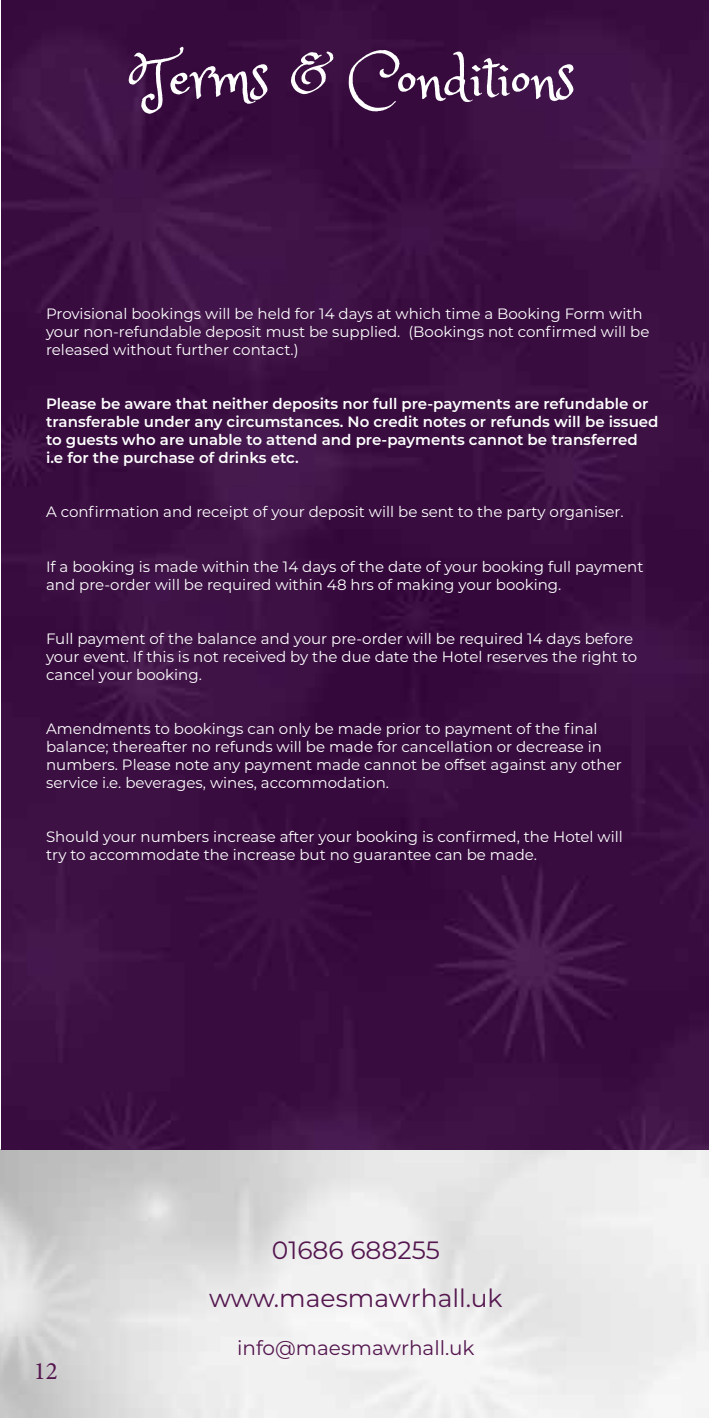
<style>
.page{position:relative;width:709px;height:1418px;background:#fff}
.page>*{position:absolute;margin:0;border:0;box-sizing:border-box;transform-origin:0 0}
.t1{font:60px "Princess Sofia";color:#fff}
.t2{font:25px/48px "Montserrat";color:#54164f;text-align:center}
.t3{font:25px "Minion Pro";color:#54164f}
.t4{font:20px "Montserrat";color:#54164f}
.t5{font:15px/18px "Montserrat";color:#fff}
.t6{font:600 15px/18px "Montserrat";color:#fff}
</style>
<div class="page">
<img style="left:0;top:0;width:709px;height:1417px">
<h1 class="t1" style="left:133px;top:39px;width:443px">Terms &amp; Conditions</h1>
<p class="t5" style="left:46px;top:304px;width:605px">Provisional bookings will be held for 14 days at which time a Booking Form with your non-refundable deposit must be supplied. (Bookings not confirmed will be released without further contact.)</p>
<p class="t6" style="left:46px;top:394px;width:614px">Please be aware that neither deposits nor full pre-payments are refundable or transferable under any circumstances. No credit notes or refunds will be issued to guests who are unable to attend and pre-payments cannot be transferred i.e for the purchase of drinks etc.</p>
<p class="t5" style="left:46px;top:502px;width:579px">A confirmation and receipt of your deposit will be sent to the party organiser.</p>
<p class="t5" style="left:46px;top:556px;width:599px">If a booking is made within the 14 days of the date of your booking full payment and pre-order will be required within 48 hrs of making your booking.</p>
<p class="t5" style="left:46px;top:628px;width:592px">Full payment of the balance and your pre-order will be required 14 days before your event. If this is not received by the due date the Hotel reserves the right to cancel your booking.</p>
<p class="t5" style="left:46px;top:718px;width:577px">Amendments to bookings can only be made prior to payment of the final balance; thereafter no refunds will be made for cancellation or decrease in numbers. Please note any payment made cannot be offset against any other service i.e. beverages, wines, accommodation.</p>
<p class="t5" style="left:46px;top:826px;width:578px">Should your numbers increase after your booking is confirmed, the Hotel will try to accommodate the increase but no guarantee can be made.</p>
<h2 class="t3" style="left:34px;top:1354px;width:25px">12</h2>
<h2 class="t2" style="left:209px;top:1225px;width:295px">01686 688255 www.maesmawrhall.uk</h2>
<h3 class="t4" style="left:237px;top:1334px;width:239px">info@maesmawrhall.uk</h3>
</div>
